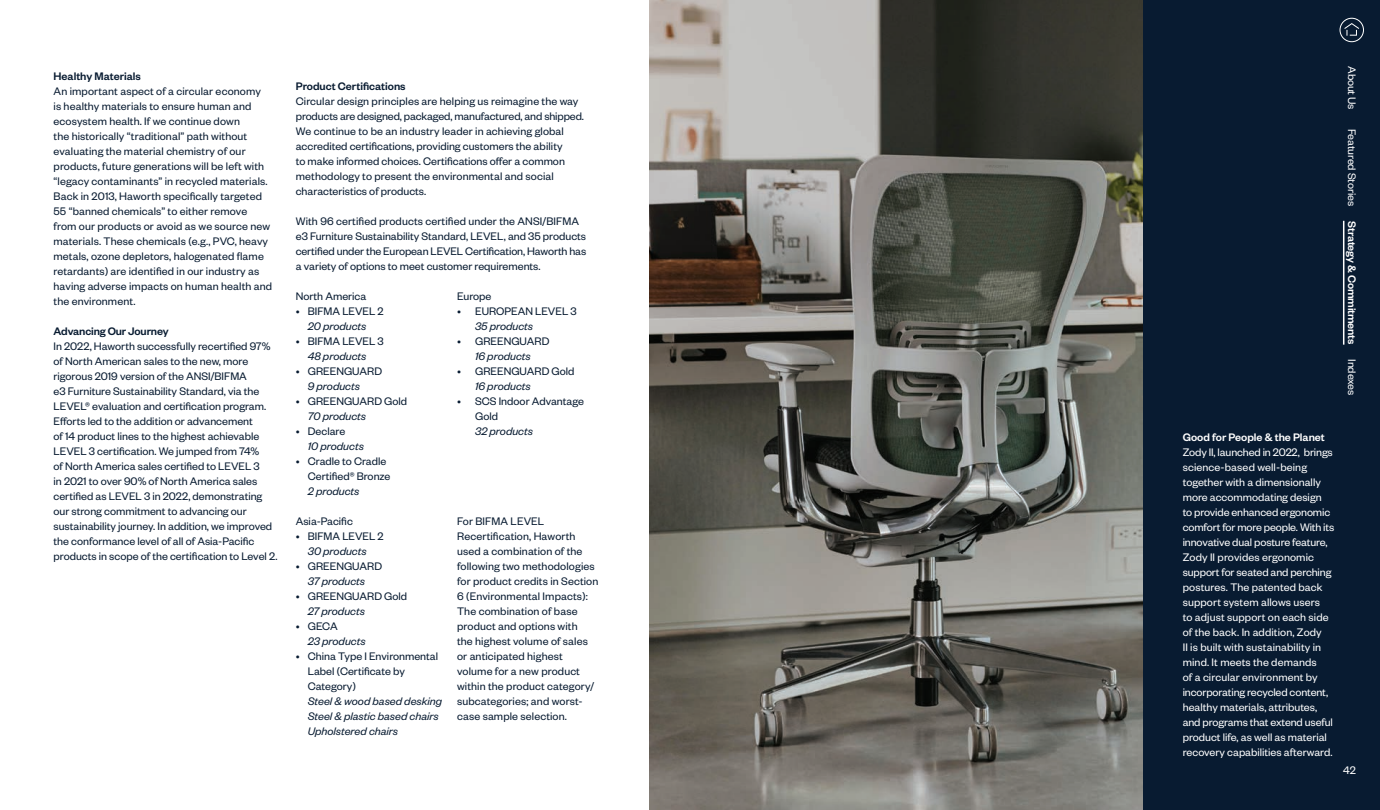
<style>
.page{position:relative;width:1380px;height:810px;background:#fff}
.page>*{position:absolute;margin:0;border:0;box-sizing:border-box;transform-origin:0 0}
.t1{font:12px/15px "Founders Grotesk";color:#081b31}
.t2{font:12px/15px "Founders Grotesk";color:#fff}
.t3{font:italic 12px/15px "Founders Grotesk";color:#081b31}
.t4{font:500 12px "Founders Grotesk";color:#081b31}
.t5{font:500 12px "Founders Grotesk";letter-spacing:-.01em;color:#fff}
</style>
<div class="page">
<img style="left:650px;top:0;width:494px;height:810px">
<div style="left:1144px;top:0;width:236px;height:810px;background:#081b31"></div>
<hr style="left:1343px;top:221px;width:1px;height:124px;background:#fff">
<svg style="left:1340px;top:18px;width:24px;height:24px"></svg>
<p class="t4" style="left:54px;top:68px;width:89px">Healthy Materials</p>
<p class="t1" style="left:54px;top:83px;width:220px">An important aspect of a circular economy<br>is healthy materials to ensure human and ecosystem health. If we continue down<br>the historically “traditional” path without evaluating the material chemistry of our products, future generations will be left with “legacy contaminants” in recycled materials.<br>Back in 2013, Haworth specifically targeted 55 “banned chemicals” to either remove from our products or avoid as we source new materials. These chemicals (e.g., PVC, heavy metals, ozone depletors, halogenated flame retardants) are identified in our industry as having adverse impacts on human health and the environment.</p>
<p class="t4" style="left:54px;top:323px;width:117px">Advancing Our Journey</p>
<p class="t1" style="left:54px;top:338px;width:225px">In 2022, Haworth successfully recertified 97% of North American sales to the new, more rigorous 2019 version of the ANSI/BIFMA<br>e3 Furniture Sustainability Standard, via the LEVEL® evaluation and certification program.<br>Efforts led to the addition or advancement<br>of 14 product lines to the highest achievable LEVEL 3 certification. We jumped from 74%<br>of North America sales certified to LEVEL 3<br>in 2021 to over 90% of North America sales certified as LEVEL 3 in 2022, demonstrating our strong commitment to advancing our sustainability journey. In addition, we improved the conformance level of all of Asia-Pacific products in scope of the certification to Level 2.</p>
<p class="t4" style="left:296px;top:79px;width:111px">Product Certifications</p>
<p class="t1" style="left:296px;top:93px;width:290px">Circular design principles are helping us reimagine the way products are designed, packaged, manufactured, and shipped.<br>We continue to be an industry leader in achieving global accredited certifications, providing customers the ability<br>to make informed choices. Certifications offer a common methodology to present the environmental and social characteristics of products.</p>
<p class="t1" style="left:296px;top:213px;width:292px">With 96 certified products certified under the ANSI/BIFMA e3 Furniture Sustainability Standard, LEVEL, and 35 products certified under the European LEVEL Certification, Haworth has a variety of options to meet customer requirements.</p>
<p class="t1" style="left:296px;top:288px;width:72px">North America</p>
<p class="t1" style="left:296px;top:303px;width:89px">• BIFMA LEVEL 2</p>
<p class="t3" style="left:308px;top:318px;width:60px">20 products</p>
<p class="t1" style="left:296px;top:333px;width:90px">• BIFMA LEVEL 3</p>
<p class="t3" style="left:308px;top:348px;width:60px">48 products</p>
<p class="t1" style="left:296px;top:363px;width:88px">• GREENGUARD</p>
<p class="t3" style="left:308px;top:378px;width:54px">9 products</p>
<p class="t1" style="left:296px;top:393px;width:113px">• GREENGUARD Gold</p>
<p class="t3" style="left:308px;top:408px;width:60px">70 products</p>
<p class="t1" style="left:296px;top:423px;width:51px">• Declare</p>
<p class="t3" style="left:308px;top:438px;width:58px">10 products</p>
<p class="t1" style="left:308px;top:453px;width:84px;text-indent:-12px">• Cradle to Cradle<br>Certified® Bronze</p>
<p class="t3" style="left:308px;top:483px;width:53px">2 products</p>
<p class="t1" style="left:296px;top:513px;width:59px">Asia-Pacific</p>
<p class="t1" style="left:296px;top:528px;width:89px">• BIFMA LEVEL 2</p>
<p class="t3" style="left:308px;top:543px;width:60px">30 products</p>
<p class="t1" style="left:296px;top:558px;width:88px">• GREENGUARD</p>
<p class="t3" style="left:308px;top:573px;width:59px">37 products</p>
<p class="t1" style="left:296px;top:588px;width:113px">• GREENGUARD Gold</p>
<p class="t3" style="left:308px;top:603px;width:59px">27 products</p>
<p class="t1" style="left:296px;top:618px;width:43px">• GECA</p>
<p class="t3" style="left:308px;top:633px;width:59px">23 products</p>
<p class="t1" style="left:308px;top:648px;width:132px;text-indent:-12px">• China Type I Environmental<br>Label (Certificate by<br>Category)</p>
<p class="t3" style="left:308px;top:693px;width:136px">Steel &amp; wood based desking<br>Steel &amp; plastic based chairs<br>Upholstered chairs</p>
<p class="t1" style="left:457px;top:288px;width:36px">Europe</p>
<p class="t1" style="left:457px;top:303px;width:121px">• EUROPEAN LEVEL 3</p>
<p class="t3" style="left:475px;top:318px;width:60px">35 products</p>
<p class="t1" style="left:457px;top:333px;width:94px">• GREENGUARD</p>
<p class="t3" style="left:475px;top:348px;width:57px">16 products</p>
<p class="t1" style="left:457px;top:363px;width:119px">• GREENGUARD Gold</p>
<p class="t3" style="left:475px;top:378px;width:57px">16 products</p>
<p class="t1" style="left:475px;top:393px;width:110px;text-indent:-18px">• SCS Indoor Advantage<br>Gold</p>
<p class="t3" style="left:475px;top:423px;width:59px">32 products</p>
<p class="t1" style="left:457px;top:513px;width:143px">For BIFMA LEVEL<br>Recertification, Haworth used a combination of the following two methodologies for product credits in Section<br>6 (Environmental Impacts):<br>The combination of base product and options with<br>the highest volume of sales or anticipated highest volume for a new product within the product category/ subcategories; and worst&shy;case sample selection.</p>
<p class="t2" style="left:1360px;top:66px;width:45px;rotate:90deg">About Us</p>
<p class="t2" style="left:1360px;top:129px;width:79px;rotate:90deg">Featured Stories</p>
<p class="t5" style="left:1360px;top:221px;width:125px;rotate:90deg">Strategy &amp; Commitments</p>
<p class="t2" style="left:1360px;top:359px;width:38px;rotate:90deg">Indexes</p>
<p class="t5" style="left:1183px;top:430px;width:144px">Good for People &amp; the Planet</p>
<p class="t2" style="left:1183px;top:444px;width:153px">Zody II, launched in 2022, brings science-based well-being together with a dimensionally more accommodating design<br>to provide enhanced ergonomic comfort for more people. With its innovative dual posture feature,<br>Zody II provides ergonomic support for seated and perching postures. The patented back support system allows users<br>to adjust support on each side of the back. In addition, Zody<br>II is built with sustainability in mind. It meets the demands<br>of a circular environment by incorporating recycled content, healthy materials, attributes, and programs that extend useful product life, as well as material recovery capabilities afterward.</p>
<p class="t2" style="left:1343px;top:762px;width:14px">42</p>
</div>
